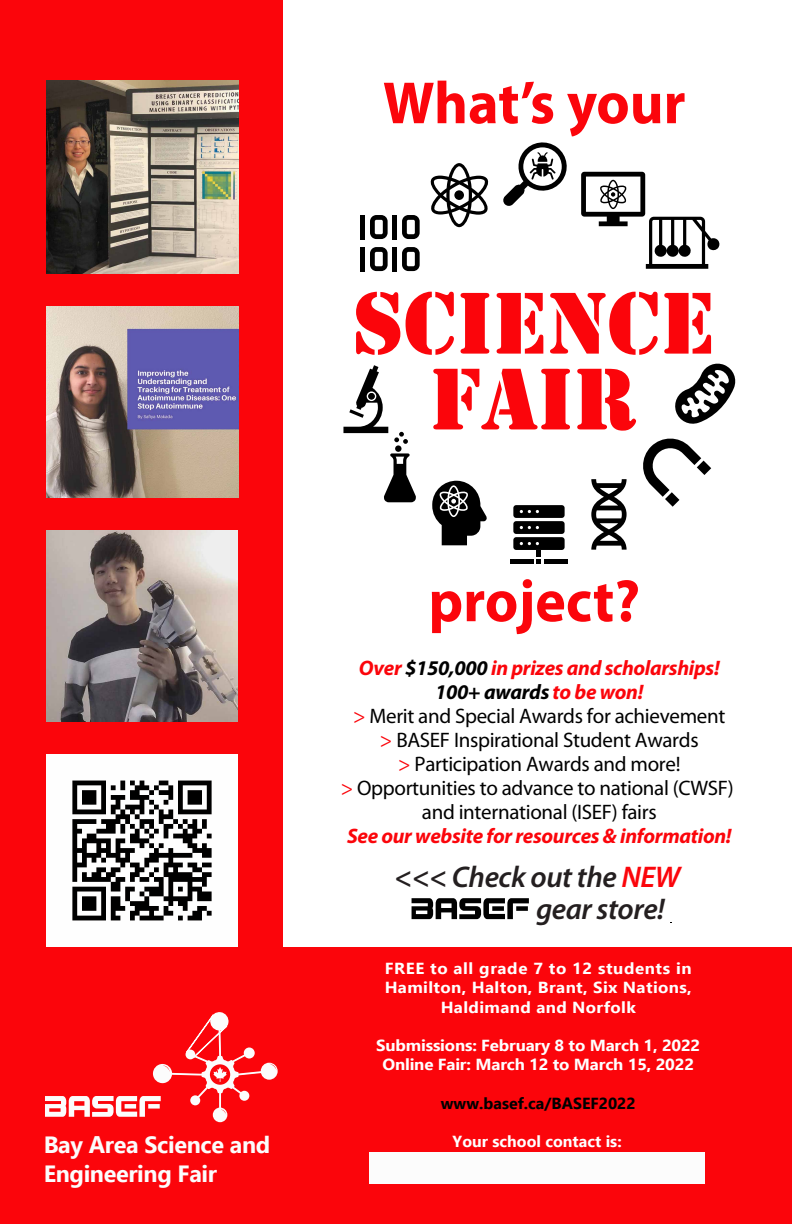
<style>
.page{position:relative;width:792px;height:1224px;background:#fff}
.page>*{position:absolute;margin:0;border:0;box-sizing:border-box;transform-origin:0 0}
.t1{font:91px/75.8px "Stencil";color:#fb050b;text-align:center}
.t2{font:700 60px "Myriad Pro";color:#fb050b}
.t3{font:italic 600 30px/32px "Myriad Pro";letter-spacing:-.015em;color:#241f20}
.t4{font:700 23.5px/28.2px "Ebrima";letter-spacing:-.015em;color:#fcfcfc}
.t5{font:21px/24px "Myriad Pro";letter-spacing:-.015em;color:#000;text-align:center}
.t6{font:italic 700 21px "Myriad Pro";letter-spacing:-.015em;color:#fb050b}
.t7{font:700 16px/19.2px "Ebrima";letter-spacing:.02em;color:#fff;text-align:center;scale:1.06 1}
.t8{font:700 16px/19.2px "Ebrima";color:#fff;text-align:center;scale:1.06 1}
.t9{font:700 16px "Ebrima";color:#000}
.t10{font:700 16px "Ebrima";color:#fff}
.s1{font-weight:700;font-style:italic;color:#fb050b}
.s2{font-weight:700;font-style:italic}
.s3{color:#fb050b}
</style>
<div class="page">
<div style="left:0;top:948px;width:792px;height:276px;background:#fb050b"></div>
<div style="left:0;top:0;width:282px;height:1202px;background:#fb050b"></div>
<div style="left:370px;top:1152px;width:335px;height:32px;background:#fcfcfc"></div>
<svg style="left:45px;top:1012px;width:233px;height:110px"></svg>
<div style="left:360px;top:215px;width:5px;height:24px;background:#000"></div>
<svg style="left:370px;top:215px;width:18px;height:24px"></svg>
<div style="left:392px;top:215px;width:5px;height:24px;background:#000"></div>
<svg style="left:402px;top:215px;width:18px;height:24px"></svg>
<div style="left:360px;top:247px;width:5px;height:24px;background:#000"></div>
<svg style="left:370px;top:247px;width:18px;height:24px"></svg>
<div style="left:392px;top:247px;width:5px;height:24px;background:#000"></div>
<svg style="left:402px;top:247px;width:18px;height:24px"></svg>
<svg style="left:430px;top:163px;width:59px;height:64px"></svg>
<svg style="left:503px;top:142px;width:64px;height:64px"></svg>
<svg style="left:581px;top:172px;width:139px;height:97px"></svg>
<svg style="left:591px;top:479px;width:36px;height:71px"></svg>
<svg style="left:394px;top:432px;width:14px;height:12px"></svg>
<div style="left:395px;top:445px;width:7px;height:7px;background:#000;border-radius:50%"></div>
<svg style="left:384px;top:453px;width:32px;height:49px"></svg>
<svg style="left:643px;top:438px;width:68px;height:69px"></svg>
<svg style="left:343px;top:365px;width:45px;height:68px"></svg>
<svg style="left:675px;top:363px;width:61px;height:61px"></svg>
<hr style="left:545px;top:560px;width:23px;height:4px;background:#000">
<hr style="left:510px;top:560px;width:23px;height:4px;background:#000">
<svg style="left:513px;top:505px;width:52px;height:59px"></svg>
<svg style="left:432px;top:480px;width:55px;height:65px"></svg>
<img style="left:47px;top:306px;width:191px;height:191px">
<img style="left:46px;top:531px;width:191px;height:191px">
<svg style="left:412px;top:898px;width:117px;height:21px"></svg>
<img style="left:46px;top:81px;width:193px;height:193px">
<img style="left:46px;top:755px;width:191px;height:191px">
<p class="t4" style="left:44px;top:1130px;width:228px">Bay Area Science and<br>Engineering Fair</p>
<h2 class="t2" style="left:383px;top:64px;width:304px">What’s your</h2>
<h1 class="t1" style="left:353px;top:287px;width:363px">SCIENCE<br>FAIR</h1>
<h2 class="t2" style="left:429px;top:562px;width:213px">project?</h2>
<p class="t5" style="left:341px;top:656px;width:395px"><span class="s1">Over</span> <span class="s2">$150,000</span> <span class="s1">in prizes and scholarships!<br></span><span class="s2">100+ awards</span> <span class="s1">to be won!<br></span><span class="s3">&gt;</span> Merit and Special Awards for achievement<br><span class="s3">&gt;</span> BASEF Inspirational Student Awards<br><span class="s3">&gt;</span> Participation Awards and more!<br><span class="s3">&gt;</span> Opportunities to advance to national (CWSF) and international (ISEF) fairs</p>
<p class="t6" style="left:347px;top:822px;width:386px">See our website for resources &amp; information!</p>
<h3 class="t3" style="left:536px;top:860px;width:146px;text-indent:-141px">&lt;&lt;&lt; Check out the <span class="s3">NEW </span>gear store!</h3>
<p class="t7" style="left:385px;top:958px;width:291px">FREE to all grade 7 to 12 students in<br>Hamilton, Halton, Brant, Six Nations,<br>Haldimand and Norfolk</p>
<p class="t8" style="left:376px;top:1035px;width:307px">Submissions: February 8 to March 1, 2022<br>Online Fair: March 12 to March 15, 2022</p>
<p class="t9" style="left:441px;top:1090px;width:196px">www.basef.ca/BASEF2022</p>
<p class="t10" style="left:453px;top:1128px;width:171px">Your school contact is:</p>
</div>
